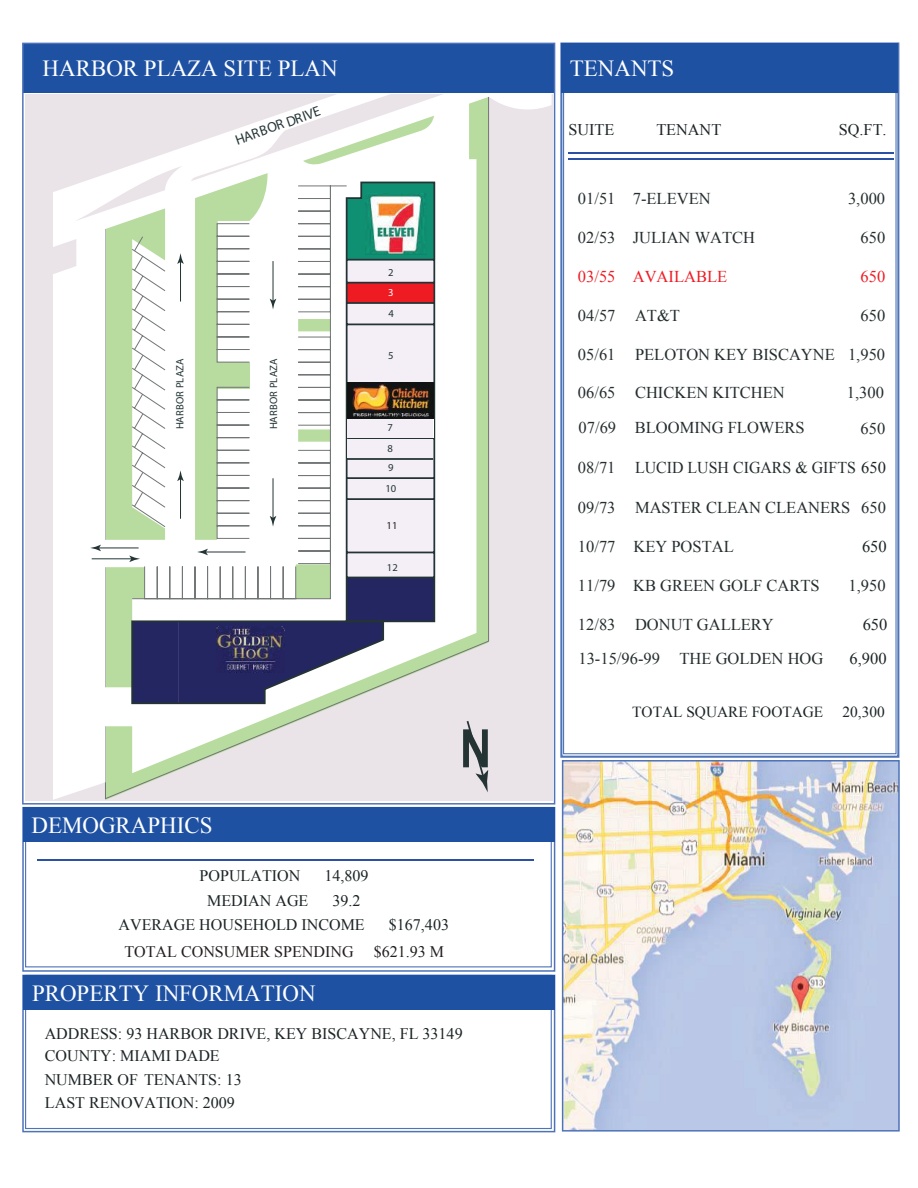
<style>
.page{position:relative;width:918px;height:1188px;background:#fff}
.page>*{position:absolute;margin:0;border:0;box-sizing:border-box;transform-origin:0 0}
.t1{font:23.1px "Times New Roman";color:#feffff}
.t2{font:16.5px/34px "Times New Roman";color:#252d2e}
.t3{font:16.5px "Times New Roman";color:#252d2e;scale:.96 1}
.t4{font:16.5px "Times New Roman";color:#ef1b23}
.t5{font:16.5px/34.3px "Times New Roman";color:#1c2425;text-align:right}
.t6{font:16.2px "Times New Roman";color:#1c2425}
.t7{font:16.05px/24.5px "Times New Roman";color:#1c2425;text-align:right}
.t8{font:16.05px "Times New Roman";color:#241f1f}
.t9{font:15.3px "Times New Roman";color:#1c2425}
.t10{font:14.1px "Myriad Pro";color:#243435}
.t11{font:10.65px "Myriad Pro";color:#243435}
.t12{font:10.65px "Myriad Pro";color:#241f1f}
.t13{font:10.65px "Myriad Pro";color:#fff}
.t14{font:10.5px "Myriad Pro";color:#243435}
.s1{color:#1c2425}
</style>
<div class="page">
<div style="left:23px;top:43px;width:532px;height:49px;background:#1f51a3"></div>
<div style="left:560px;top:42px;width:339px;height:716px;border:2px solid #4d73b8"></div>
<div style="left:562px;top:44px;width:336px;height:49px;background:#1f51a3"></div>
<hr style="left:569px;top:152px;width:325px;height:2px;background:#2b51a4">
<hr style="left:569px;top:158px;width:325px;height:2px;background:#2b51a4">
<div style="left:22px;top:807px;width:533px;height:165px;border:2px solid #4d73b8"></div>
<div style="left:25px;top:822px;width:527px;height:145px;border:1px solid #4d73b8"></div>
<div style="left:23px;top:808px;width:532px;height:34px;background:#1f51a3"></div>
<hr style="left:37px;top:859px;width:497px;height:2px;background:#2b51a4">
<div style="left:22px;top:975px;width:533px;height:157px;border:2px solid #4d73b8"></div>
<div style="left:23px;top:975px;width:532px;height:34px;background:#1f51a3"></div>
<div style="left:26px;top:94px;width:527px;height:707px;background:#eae4e8"></div>
<svg style="left:53px;top:94px;width:499px;height:706px"></svg>
<hr style="left:98px;top:548px;width:41px;height:1px;background:#243435">
<svg style="left:90px;top:545px;width:11px;height:6px"></svg>
<svg style="left:463px;top:719px;width:25px;height:73px"></svg>
<hr style="left:92px;top:558px;width:40px;height:1px;background:#243435">
<svg style="left:130px;top:181px;width:306px;height:524px"></svg>
<img style="left:564px;top:762px;width:334px;height:368px">
<div style="left:562px;top:760px;width:338px;height:372px;border:1px solid #4d73b8"></div>
<img style="left:365px;top:193px;width:62px;height:62px">
<img style="left:216px;top:627px;width:68px;height:45px">
<svg style="left:139px;top:624px;width:22px;height:19px"></svg>
<div style="left:348px;top:439px;width:85px;height:19px;background:#f4eff7"></div>
<div style="left:347px;top:419px;width:86px;height:19px;background:#f4eff7"></div>
<img style="left:347px;top:383px;width:86px;height:35px">
<h1 class="t1" style="left:43px;top:53px;width:297px">HARBOR PLAZA SITE PLAN</h1>
<p class="t10" style="left:233px;top:132px;width:90px;rotate:-19deg">HARBOR DRIVE</p>
<p class="t11" style="left:173px;top:429px;width:72px;rotate:-90deg">HARBOR PLAZA</p>
<p class="t11" style="left:267px;top:429px;width:72px;rotate:-90deg">HARBOR PLAZA</p>
<p class="t11" style="left:388px;top:266px;width:7px">2</p>
<p class="t13" style="left:388px;top:286px;width:7px">3</p>
<p class="t11" style="left:388px;top:307px;width:7px">4</p>
<p class="t11" style="left:388px;top:349px;width:7px">5</p>
<p class="t11" style="left:387px;top:421px;width:7px">7</p>
<p class="t11" style="left:388px;top:442px;width:7px">8</p>
<p class="t11" style="left:388px;top:461px;width:7px">9</p>
<p class="t11" style="left:385px;top:482px;width:12px">10</p>
<p class="t12" style="left:387px;top:518px;width:12px">11</p>
<p class="t14" style="left:387px;top:561px;width:12px">12</p>
<h1 class="t1" style="left:32px;top:809px;width:182px">DEMOGRAPHICS</h1>
<p class="t7" style="left:200px;top:864px;width:102px">POPULATION</p>
<p class="t7" style="left:324px;top:864px;width:46px">14,809</p>
<p class="t7" style="left:207px;top:888px;width:103px">MEDIAN AGE</p>
<p class="t7" style="left:119px;top:888px;width:248px">39.2<br>AVERAGE HOUSEHOLD INCOME</p>
<p class="t7" style="left:389px;top:912px;width:62px">$167,403</p>
<p class="t8" style="left:124px;top:941px;width:231px">TOTAL CONSUMER SPENDING</p>
<p class="t8" style="left:374px;top:941px;width:72px">$621.93 M</p>
<h1 class="t1" style="left:32px;top:978px;width:285px">PROPERTY INFORMATION</h1>
<p class="t7" style="left:45px;top:1021px;width:419px">ADDRESS: 93 HARBOR DRIVE, KEY BISCAYNE, FL 33149</p>
<p class="t7" style="left:45px;top:1067px;width:199px">NUMBER OF TENANTS: 13</p>
<p class="t7" style="left:45px;top:1044px;width:176px">COUNTY: MIAMI DADE</p>
<p class="t7" style="left:45px;top:1090px;width:192px">LAST RENOVATION: 2009</p>
<h1 class="t1" style="left:570px;top:52px;width:106px">TENANTS</h1>
<p class="t6" style="left:569px;top:119px;width:47px">SUITE</p>
<p class="t6" style="left:656px;top:119px;width:66px">TENANT</p>
<p class="t6" style="left:839px;top:119px;width:49px">SQ.FT.</p>
<p class="t2" style="left:578px;top:181px;width:39px">01/51</p>
<p class="t2" style="left:578px;top:220px;width:39px">02/53</p>
<p class="t4" style="left:578px;top:265px;width:39px">03/55</p>
<p class="t2" style="left:578px;top:298px;width:39px">04/57</p>
<p class="t2" style="left:578px;top:337px;width:39px">05/61</p>
<p class="t2" style="left:578px;top:375px;width:39px">06/65</p>
<p class="t2" style="left:848px;top:181px;width:39px">3,000</p>
<p class="t2" style="left:861px;top:220px;width:26px">650</p>
<p class="t4" style="left:861px;top:266px;width:26px">650</p>
<p class="t2" style="left:861px;top:298px;width:26px">650</p>
<p class="t2" style="left:848px;top:337px;width:39px">1,950</p>
<p class="t2" style="left:847px;top:374px;width:40px;line-height:36px;text-align:right">1,300<br>650</p>
<p class="t2" style="left:633px;top:181px;width:79px">7-ELEVEN</p>
<p class="t2" style="left:633px;top:220px;width:124px">JULIAN WATCH</p>
<p class="t4" style="left:633px;top:265px;width:96px">AVAILABLE</p>
<p class="t2" style="left:635px;top:299px;width:46px">AT&amp;T</p>
<p class="t2" style="left:635px;top:338px;width:201px">PELOTON KEY BISCAYNE</p>
<p class="t2" style="left:635px;top:375px;width:151px">CHICKEN KITCHEN</p>
<p class="t2" style="left:579px;top:410px;width:39px">07/69</p>
<p class="t2" style="left:635px;top:410px;width:172px">BLOOMING FLOWERS</p>
<p class="t3" style="left:635px;top:456px;width:263px">LUCID LUSH CIGARS &amp; GIFTS <span class="s1">650</span></p>
<p class="t2" style="left:635px;top:490px;width:217px">MASTER CLEAN CLEANERS</p>
<p class="t2" style="left:633px;top:529px;width:102px">KEY POSTAL</p>
<p class="t2" style="left:633px;top:568px;width:188px">KB GREEN GOLF CARTS</p>
<p class="t2" style="left:680px;top:608px;width:145px;text-indent:-45px">DONUT GALLERY<br>THE GOLDEN HOG</p>
<p class="t2" style="left:578px;top:450px;width:39px">08/71</p>
<p class="t2" style="left:578px;top:490px;width:39px">09/73</p>
<p class="t2" style="left:861px;top:490px;width:26px">650</p>
<p class="t2" style="left:578px;top:529px;width:39px">10/77</p>
<p class="t2" style="left:578px;top:568px;width:39px">11/79</p>
<p class="t2" style="left:578px;top:607px;width:84px">12/83<br>13-15/96-99</p>
<p class="t5" style="left:862px;top:529px;width:26px">650</p>
<p class="t2" style="left:848px;top:568px;width:39px">1,950</p>
<p class="t5" style="left:850px;top:607px;width:39px">650<br>6,900</p>
<p class="t9" style="left:632px;top:701px;width:254px">TOTAL SQUARE FOOTAGE 20,300</p>
</div>
